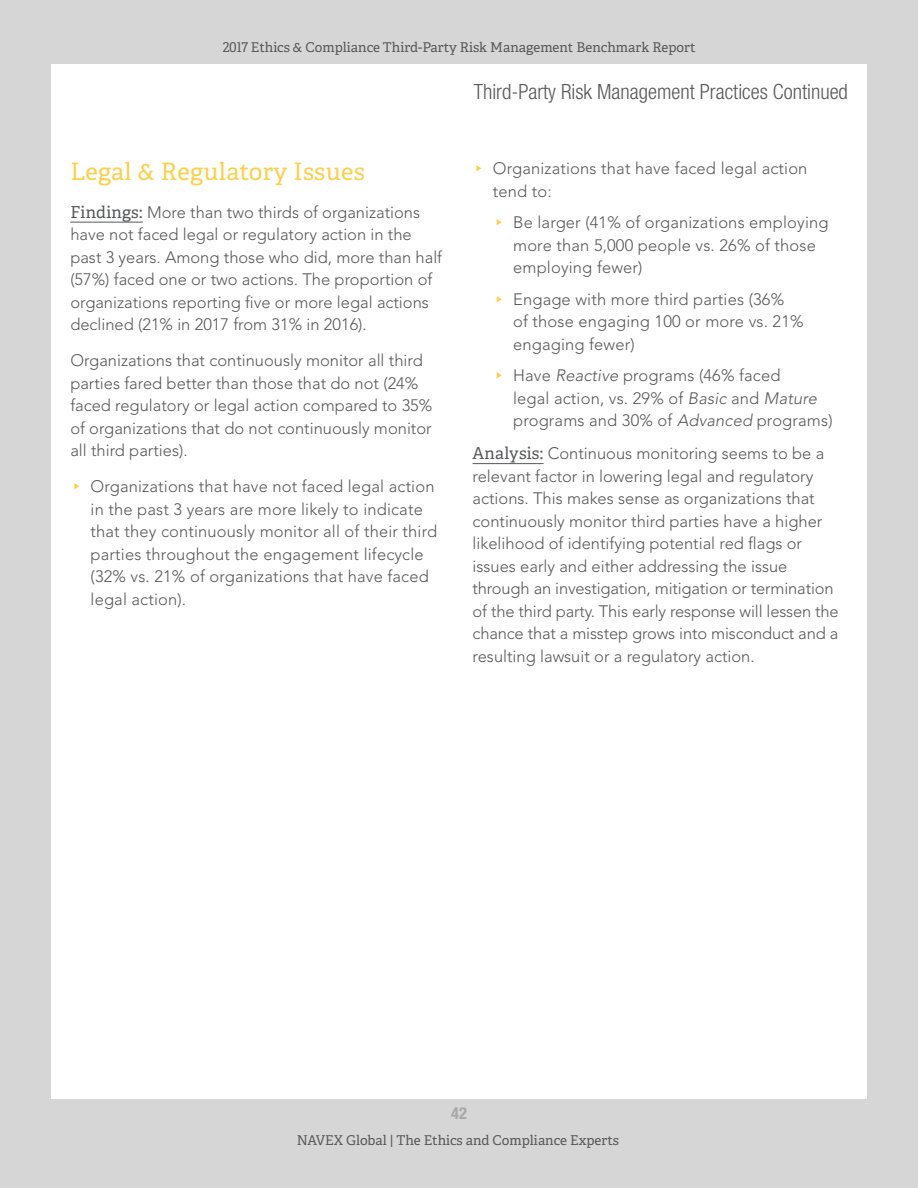
<style>
.page{position:relative;width:918px;height:1188px;background:#d7d6d6}
.page>*{position:absolute;margin:0;border:0;box-sizing:border-box;transform-origin:0 0}
.t1{font:24px "Adelle";letter-spacing:.015em;color:#fbd04b}
.t2{font:300 condensed 21px "Helvetica Neue LT Std";color:#57585a}
.t3{font:300 16.5px/22.5px "Avenir LT Std";color:#57585a}
.t4{font:700 condensed 16.5px "Helvetica Neue LT Std";color:#a7a8a9}
.t5{font:13.5px "Adelle";color:#57585a}
.s1{font-family:"Adelle";font-weight:400}
.s2{font-family:"Athelas";font-weight:400;font-size:27px;color:#fbd04b}
.s3{font-style:italic}
</style>
<div class="page">
<div style="left:51px;top:65px;width:816px;height:1034px;background:#fff"></div>
<hr style="left:70px;top:222px;width:73px;height:1px;background:#57585a">
<hr style="left:473px;top:463px;width:71px;height:1px;background:#57585a">
<p class="t5" style="left:223px;top:37px;width:474px">2017 Ethics &amp; Compliance Third-Party Risk Management Benchmark Report</p>
<h1 class="t1" style="left:70px;top:154px;width:296px">Legal &amp; Regulatory Issues</h1>
<p class="t3" style="left:70px;top:201px;width:373px"><span class="s1">Findings:</span> More than two thirds of organizations have not faced legal or regulatory action in the past 3 years. Among those who did, more than half (57%) faced one or two actions. The proportion of organizations reporting five or more legal actions declined (21% in 2017 from 31% in 2016).</p>
<p class="t3" style="left:70px;top:349px;width:364px">Organizations that continuously monitor all third parties fared better than those that do not (24% faced regulatory or legal action compared to 35% of organizations that do not continuously monitor all third parties).</p>
<p class="t3" style="left:91px;top:475px;width:348px;text-indent:-20px"><span class="s2">△</span> Organizations that have not faced legal action in the past 3 years are more likely to indicate that they continuously monitor all of their third parties throughout the engagement lifecycle (32% vs. 21% of organizations that have faced legal action).</p>
<p class="t2" style="left:474px;top:79px;width:376px">Third-Party Risk Management Practices Continued</p>
<p class="t3" style="left:493px;top:158px;width:316px;text-indent:-20px"><span class="s2">△</span> Organizations that have faced legal action tend to:</p>
<p class="t3" style="left:513px;top:212px;width:317px;text-indent:-20px"><span class="s2">△</span> Be larger (41% of organizations employing more than 5,000 people vs. 26% of those employing fewer)</p>
<p class="t3" style="left:513px;top:288px;width:292px;text-indent:-20px"><span class="s2">△</span> Engage with more third parties (36%<br>of those engaging 100 or more vs. 21% engaging fewer)</p>
<p class="t3" style="left:513px;top:364px;width:321px;text-indent:-20px"><span class="s2">△</span> Have <span class="s3">Reactive</span> programs (46% faced<br>legal action, vs. 29% of <span class="s3">Basic</span> and <span class="s3">Mature </span>programs and 30% of <span class="s3">Advanced</span> programs)</p>
<p class="t3" style="left:473px;top:442px;width:368px"><span class="s1">Analysis:</span> Continuous monitoring seems to be a relevant factor in lowering legal and regulatory actions. This makes sense as organizations that continuously monitor third parties have a higher likelihood of identifying potential red flags or issues early and either addressing the issue through an investigation, mitigation or termination of the third party. This early response will lessen the chance that a misstep grows into misconduct and a resulting lawsuit or a regulatory action.</p>
<p class="t4" style="left:451px;top:1103px;width:17px">42</p>
<p class="t5" style="left:297px;top:1131px;width:324px">NAVEX Global | The Ethics and Compliance Experts</p>
</div>
